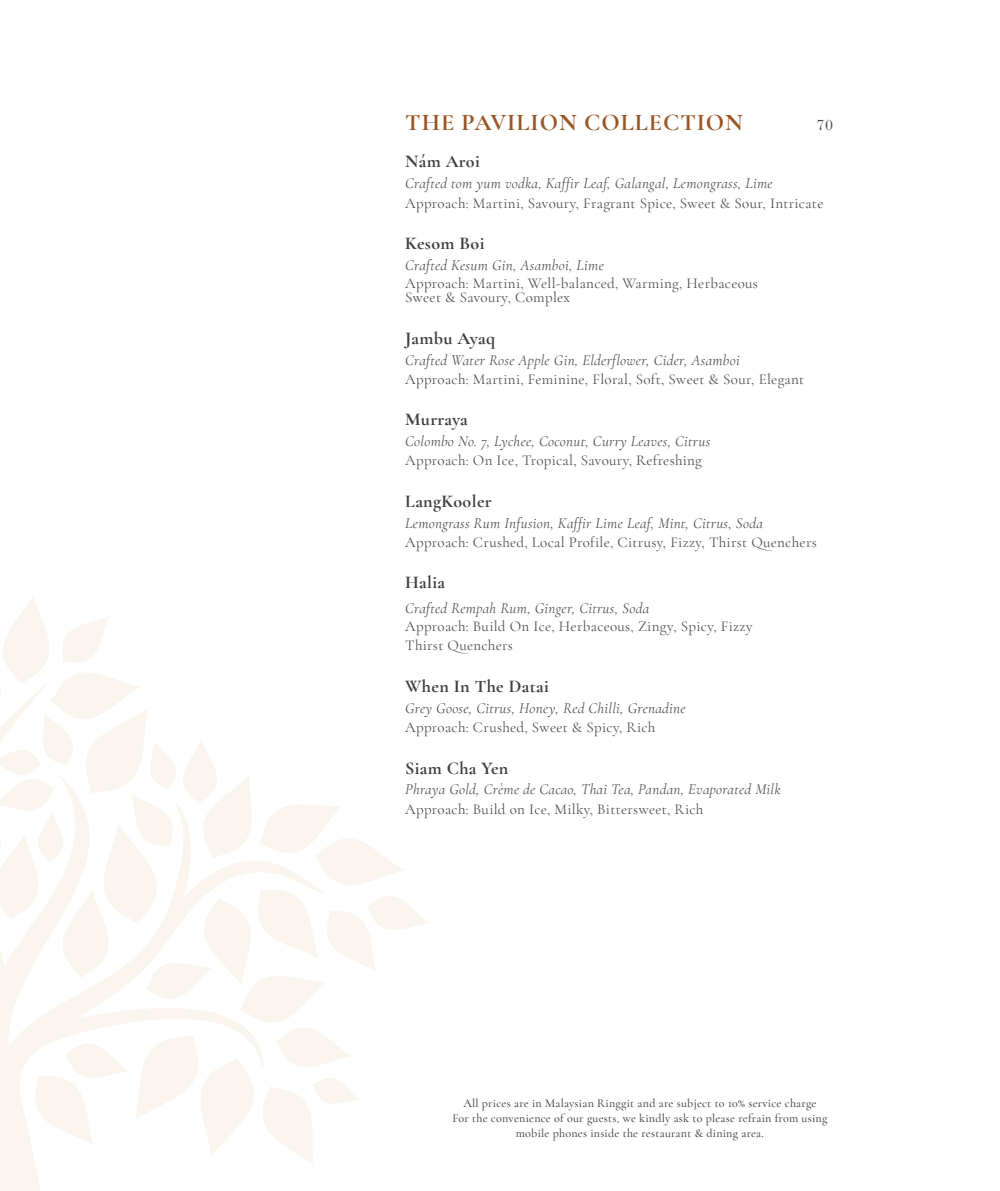
<style>
.page{position:relative;width:1000px;height:1191px;background:#fff}
.page>*{position:absolute;margin:0;border:0;box-sizing:border-box;transform-origin:0 0}
.t1{font:700 24px "Cormorant Garamond";letter-spacing:.04em;color:#995624}
.t2{font:700 18px "Cormorant Garamond";letter-spacing:.02em;color:#3e3e3f}
.t3{font:18px "Arlene";color:#4b4c4d}
.t4{font:15px "Cormorant Garamond";letter-spacing:.02em;color:#4b4c4d}
.t5{font:italic 15px "Cormorant Garamond";letter-spacing:.02em;color:#4b4c4d}
.t6{font:500 12px/15px "Cormorant Garamond";letter-spacing:.02em;color:#3e3e3f;text-align:center}
</style>
<div class="page">
<svg style="left:0;top:1165px;width:40px;height:26px"></svg>
<svg style="left:0;top:595px;width:428px;height:570px"></svg>
<p class="t1" style="left:405px;top:108px;width:339px">THE PAVILION COLLECTION</p>
<p class="t3" style="left:816px;top:113px;width:18px">70</p>
<p class="t2" style="left:405px;top:151px;width:76px">Nám Aroi</p>
<p class="t5" style="left:405px;top:175px;width:369px">Crafted tom yum vodka, Kaffir Leaf, Galangal, Lemongrass, Lime</p>
<p class="t4" style="left:405px;top:194px;width:419px">Approach: Martini, Savoury, Fragrant Spice, Sweet &amp; Sour, Intricate</p>
<p class="t2" style="left:405px;top:232px;width:81px">Kesom Boi</p>
<p class="t5" style="left:405px;top:256px;width:200px">Crafted Kesum Gin, Asamboi, Lime</p>
<p class="t4" style="left:405px;top:274px;width:354px">Approach: Martini, Well-balanced, Warming, Herbaceous</p>
<p class="t4" style="left:405px;top:288px;width:166px">Sweet &amp; Savoury, Complex</p>
<p class="t2" style="left:405px;top:327px;width:91px">Jambu Ayaq</p>
<p class="t5" style="left:405px;top:351px;width:336px">Crafted Water Rose Apple Gin, Elderflower, Cider, Asamboi</p>
<p class="t4" style="left:405px;top:370px;width:400px">Approach: Martini, Feminine, Floral, Soft, Sweet &amp; Sour, Elegant</p>
<p class="t2" style="left:405px;top:408px;width:64px">Murraya</p>
<p class="t5" style="left:405px;top:432px;width:306px">Colombo No. 7, Lychee, Coconut, Curry Leaves, Citrus</p>
<p class="t4" style="left:405px;top:451px;width:298px">Approach: On Ice, Tropical, Savoury, Refreshing</p>
<p class="t2" style="left:405px;top:490px;width:88px">LangKooler</p>
<p class="t5" style="left:405px;top:514px;width:359px">Lemongrass Rum Infusion, Kaffir Lime Leaf, Mint, Citrus, Soda</p>
<p class="t4" style="left:405px;top:533px;width:413px">Approach: Crushed, Local Profile, Citrusy, Fizzy, Thirst Quenchers</p>
<p class="t2" style="left:405px;top:571px;width:41px">Halia</p>
<p class="t5" style="left:405px;top:600px;width:245px">Crafted Rempah Rum, Ginger, Citrus, Soda</p>
<p class="t4" style="left:405px;top:617px;width:349px">Approach: Build On Ice, Herbaceous, Zingy, Spicy, Fizzy</p>
<p class="t4" style="left:405px;top:636px;width:109px">Thirst Quenchers</p>
<p class="t2" style="left:405px;top:675px;width:145px">When In The Datai</p>
<p class="t5" style="left:405px;top:699px;width:282px">Grey Goose, Citrus, Honey, Red Chilli, Grenadine</p>
<p class="t4" style="left:405px;top:718px;width:251px">Approach: Crushed, Sweet &amp; Spicy, Rich</p>
<p class="t2" style="left:405px;top:756px;width:105px">Siam Cha Yen</p>
<p class="t5" style="left:405px;top:780px;width:377px">Phraya Gold, Crème de Cacao, Thai Tea, Pandan, Evaporated Milk</p>
<p class="t4" style="left:405px;top:799px;width:299px">Approach: Build on Ice, Milky, Bittersweet, Rich</p>
<p class="t6" style="left:452px;top:1095px;width:376px">All prices are in Malaysian Ringgit and are subject to 10% service charge<br>For the convenience of our guests, we kindly ask to please refrain from using mobile phones inside the restaurant &amp; dining area.</p>
</div>
